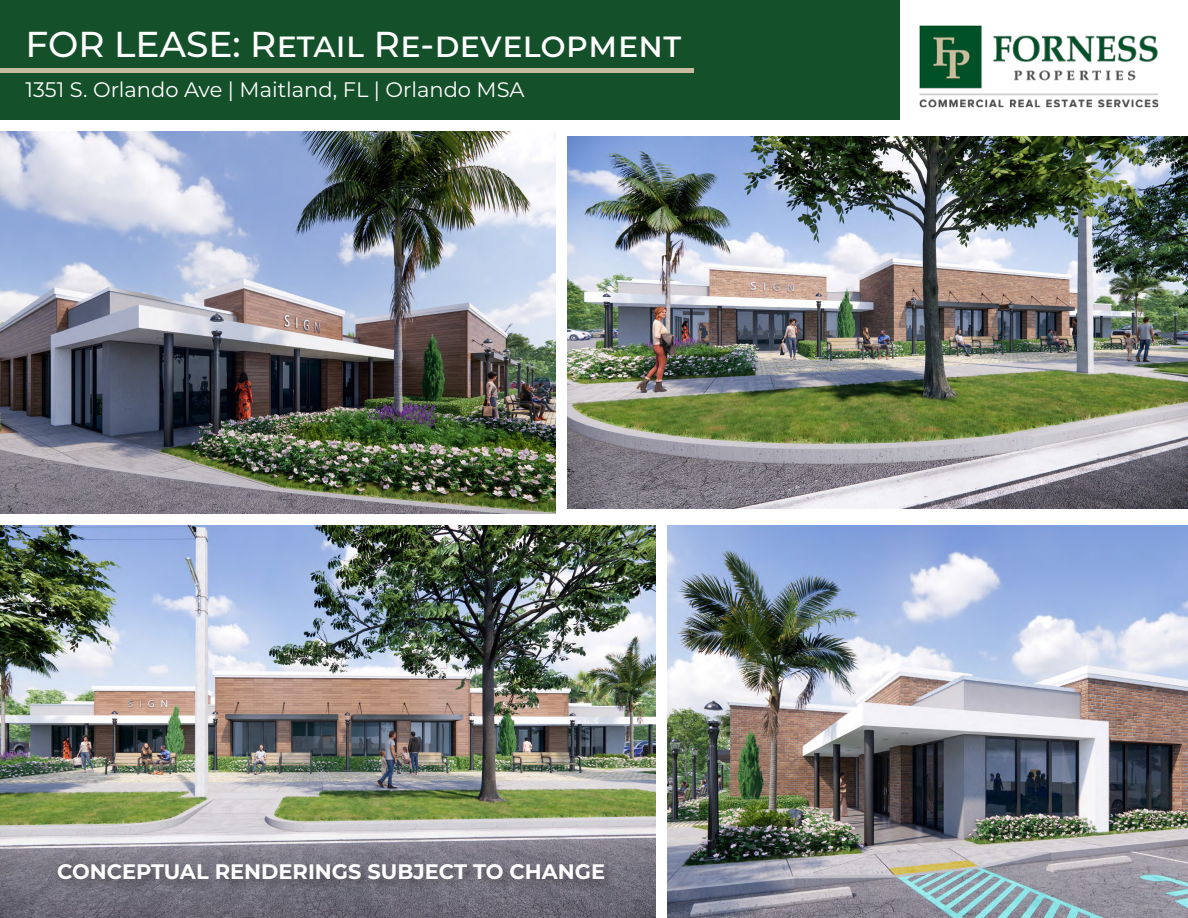
<style>
.page{position:relative;width:1188px;height:918px;background:#fff}
.page>*{position:absolute;margin:0;border:0;box-sizing:border-box;transform-origin:0 0}
.t1{font:500 36px "Montserrat";color:#fff}
.t2{font:21px "Montserrat";color:#fff}
.t3{font:700 21px "Montserrat";color:#fff}
</style>
<div class="page">
<img style="left:919px;top:25px;width:240px;height:83px">
<div style="left:0;top:0;width:900px;height:120px;background:#14502a"></div>
<hr style="left:0;top:68px;width:693px;height:4px;background:#c7bb9f">
<img style="left:0;top:131px;width:556px;height:383px">
<img style="left:567px;top:136px;width:621px;height:373px">
<img style="left:0;top:525px;width:656px;height:393px">
<img style="left:667px;top:525px;width:521px;height:393px">
<div style="left:55px;top:860px;width:562px;height:32px;background:#231f20;opacity:.5"></div>
<h1 class="t1" style="left:26px;top:19px;width:657px">FOR LEASE: Retail Re-development</h1>
<p class="t2" style="left:26px;top:76px;width:501px">1351 S. Orlando Ave | Maitland, FL | Orlando MSA</p>
<p class="t3" style="left:57px;top:856px;width:550px">CONCEPTUAL RENDERINGS SUBJECT TO CHANGE</p>
</div>
